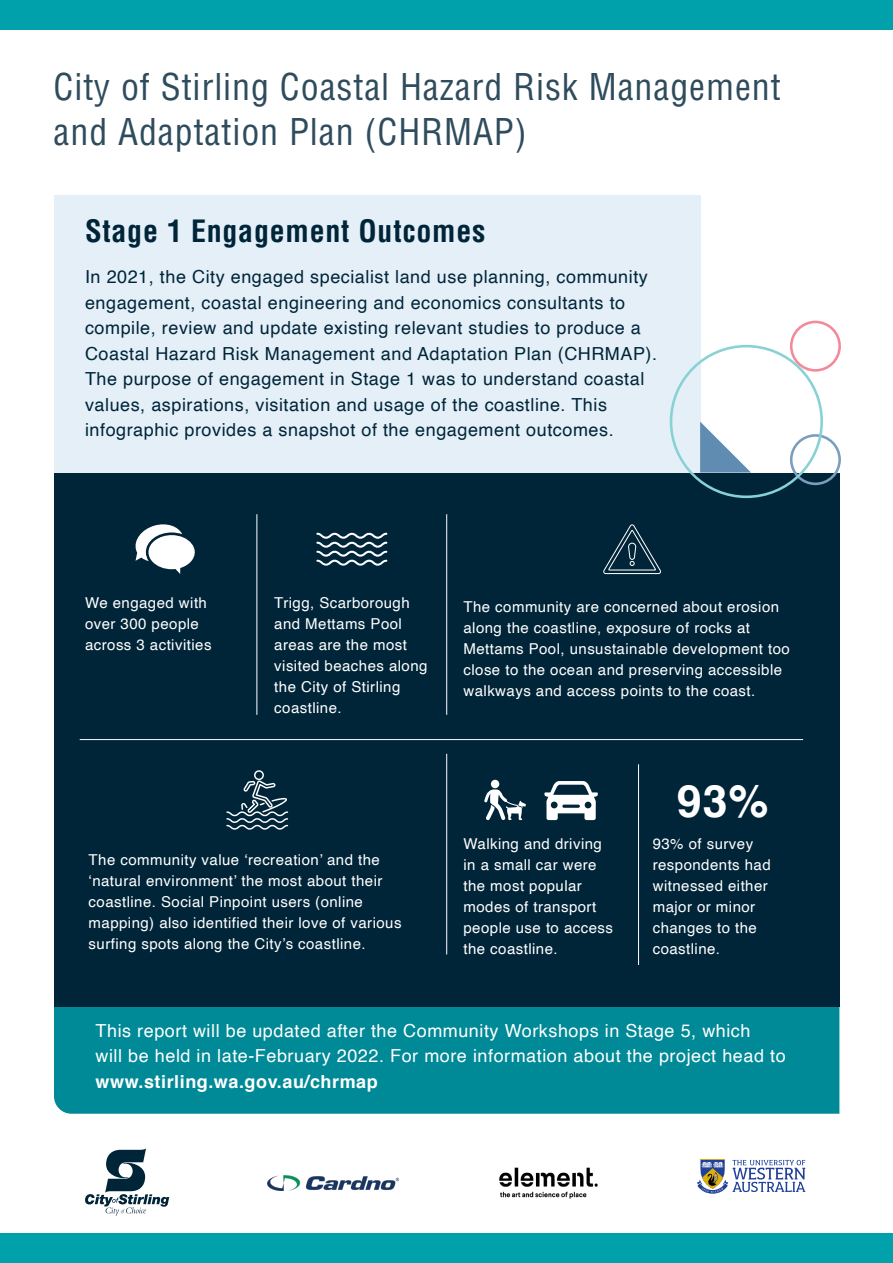
<style>
.page{position:relative;width:893px;height:1263px;background:#fff}
.page>*{position:absolute;margin:0;border:0;box-sizing:border-box;transform-origin:0 0}
.CHRMAP_Body_Copy_Whi{font:700 44.55px "Helvetica";color:#fff}
.t1{font:condensed 36px/45px "Helvetica";letter-spacing:.025em;color:#2f4c5d}
.t2{font:700 condensed 30px "Helvetica";letter-spacing:.025em;color:#002539}
.CHRMAP_Body_Copy_Bla{font:18px/25.5px "Helvetica";letter-spacing:.03em;color:#002539}
.CHRMAP_Body_Copy_Whi-2{font:18px/25.5px "Helvetica";letter-spacing:.03em;color:#fff}
.CHRMAP_Body_Copy_Whi-3{font:15px/21px "Helvetica";letter-spacing:.03em;color:#fff}
.s1{font-weight:700}
</style>
<div class="page">
<div style="left:54px;top:1006px;width:785px;height:108px;background:#008996"></div>
<div style="left:54px;top:196px;width:646px;height:277px;background:#e4eff8"></div>
<div style="left:0;top:1233px;width:893px;height:30px;background:#00a1aa"></div>
<svg style="left:85px;top:1148px;width:84px;height:67px"></svg>
<img style="left:499px;top:1167px;width:99px;height:32px">
<img style="left:267px;top:1175px;width:132px;height:15px">
<svg style="left:697px;top:1159px;width:108px;height:35px"></svg>
<div style="left:54px;top:473px;width:785px;height:533px;background:#002539"></div>
<div style="left:790px;top:321px;width:51px;height:51px;border:3px solid #f4899a;border-radius:50%"></div>
<div style="left:790px;top:434px;width:51px;height:51px;border:3px solid #7b9dbe;border-radius:50%"></div>
<div style="left:670px;top:345px;width:153px;height:153px;border:3px solid #88d1d4;border-radius:50%"></div>
<svg style="left:700px;top:422px;width:51px;height:51px"></svg>
<svg style="left:226px;top:770px;width:62px;height:60px"></svg>
<svg style="left:316px;top:532px;width:72px;height:34px"></svg>
<svg style="left:135px;top:524px;width:60px;height:50px"></svg>
<hr style="left:256px;top:514px;width:1px;height:201px;background:#fff">
<hr style="left:446px;top:514px;width:1px;height:201px;background:#fff">
<hr style="left:80px;top:739px;width:723px;height:1px;background:#fff">
<div style="left:491px;top:780px;width:8px;height:8px;background:#fff;border-radius:50%"></div>
<svg style="left:484px;top:789px;width:42px;height:31px"></svg>
<svg style="left:544px;top:781px;width:54px;height:39px"></svg>
<hr style="left:638px;top:764px;width:1px;height:201px;background:#fff">
<hr style="left:446px;top:754px;width:1px;height:200px;background:#fff">
<svg style="left:603px;top:524px;width:58px;height:50px"></svg>
<div style="left:0;top:0;width:893px;height:30px;background:#00a1aa"></div>
<h1 class="t1" style="left:54px;top:65px;width:729px">City of Stirling Coastal Hazard Risk Management and Adaptation Plan (CHRMAP)</h1>
<h2 class="t2" style="left:85px;top:212px;width:402px">Stage 1 Engagement Outcomes</h2>
<p class="CHRMAP_Body_Copy_Bla" style="left:85px;top:265px;width:574px">In 2021, the City engaged specialist land use planning, community engagement, coastal engineering and economics consultants to compile, review and update existing relevant studies to produce a Coastal Hazard Risk Management and Adaptation Plan (CHRMAP).<br>The purpose of engagement in Stage 1 was to understand coastal values, aspirations, visitation and usage of the coastline. This infographic provides a snapshot of the engagement outcomes.</p>
<p class="CHRMAP_Body_Copy_Whi-3" style="left:85px;top:592px;width:128px">We engaged with over 300 people across 3 activities</p>
<p class="CHRMAP_Body_Copy_Whi-3" style="left:274px;top:592px;width:155px">Trigg, Scarborough and Mettams Pool areas are the most visited beaches along the City of Stirling coastline.</p>
<p class="CHRMAP_Body_Copy_Whi-3" style="left:89px;top:850px;width:314px">The community value ‘recreation’ and the ‘natural environment’ the most about their coastline. Social Pinpoint users (online mapping) also identified their love of various surfing spots along the City’s coastline.</p>
<p class="CHRMAP_Body_Copy_Whi-3" style="left:463px;top:597px;width:328px">The community are concerned about erosion along the coastline, exposure of rocks at Mettams Pool, unsustainable development too close to the ocean and preserving accessible walkways and access points to the coast.</p>
<p class="CHRMAP_Body_Copy_Whi-3" style="left:463px;top:834px;width:151px">Walking and driving in a small car were the most popular modes of transport people use to access the coastline.</p>
<p class="CHRMAP_Body_Copy_Whi" style="left:677px;top:765px;width:93px">93%</p>
<p class="CHRMAP_Body_Copy_Whi-3" style="left:653px;top:834px;width:120px">93% of survey respondents had witnessed either major or minor changes to the coastline.</p>
<p class="CHRMAP_Body_Copy_Whi-2" style="left:96px;top:1018px;width:692px">This report will be updated after the Community Workshops in Stage 5, which<br>will be held in late-February 2022. For more information about the project head to <span class="s1">www.stirling.wa.gov.au/chrmap</span></p>
</div>
